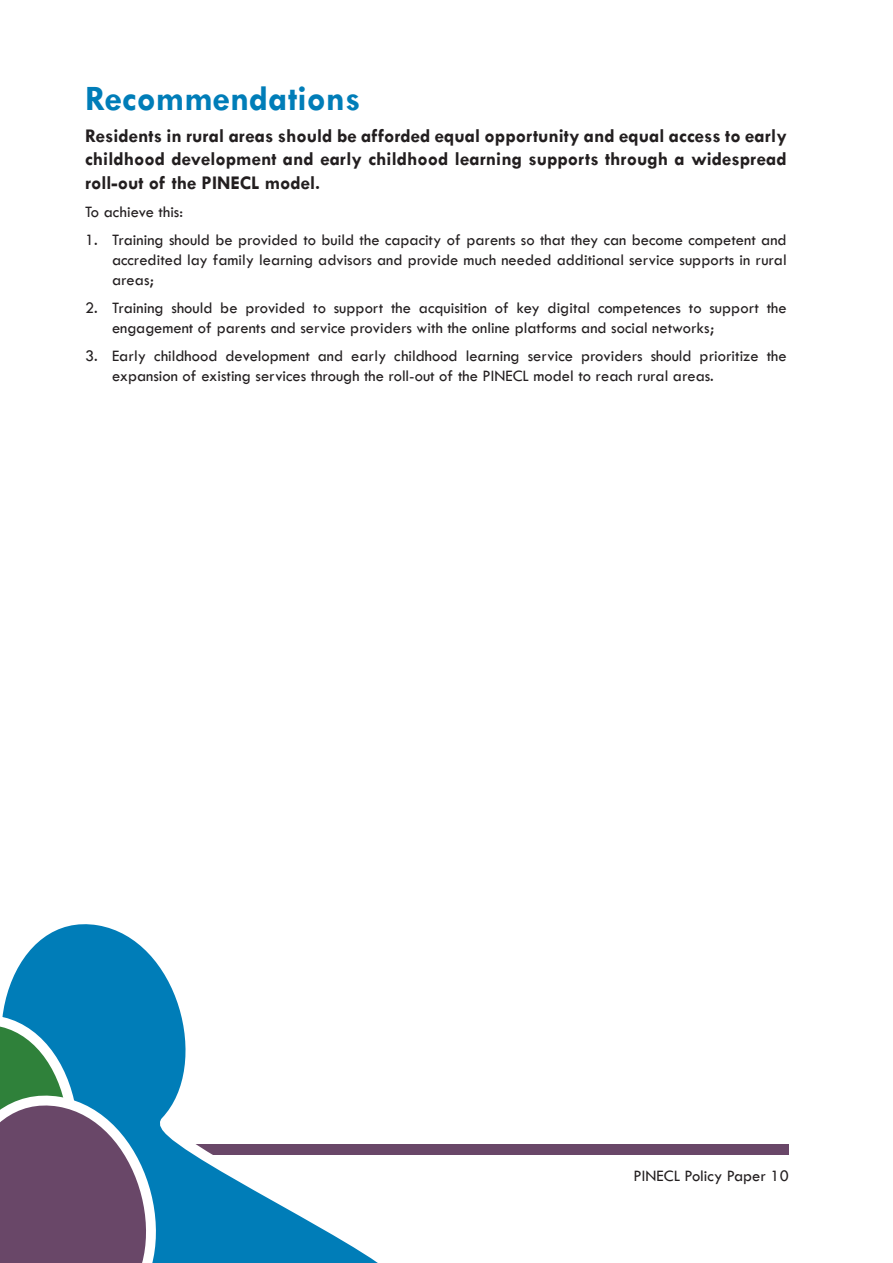
<style>
.page{position:relative;width:893px;height:1263px;background:#fff}
.page>*{position:absolute;margin:0;border:0;box-sizing:border-box;transform-origin:0 0}
.Headline{font:700 36px "Tw Cen";color:#007db8}
.t1{font:700 19.5px/23.4px "Tw Cen";color:#231f20;text-align:justify}
.t2{font:16.5px/19.8px "Tw Cen";color:#231f20}
</style>
<div class="page">
<div style="left:85px;top:1144px;width:704px;height:10px;background:#694768"></div>
<svg style="left:7px;top:924px;width:408px;height:339px"></svg>
<svg style="left:0;top:994px;width:137px;height:81px;background:#1c88aa"></svg>
<svg style="left:0;top:1075px;width:375px;height:188px"></svg>
<p class="Headline" style="left:85px;top:77px;width:277px">Recommendations</p>
<p class="t1" style="left:85px;top:123px;width:703px">Residents in rural areas should be afforded equal opportunity and equal access to early childhood development and early childhood learning supports through a widespread roll-out of the PINECL model.</p>
<p class="t2" style="left:85px;top:202px;width:100px">To achieve this:</p>
<p class="t2" style="left:112px;top:230px;width:676px;text-align:justify;text-indent:-27px">1. Training should be provided to build the capacity of parents so that they can become competent and accredited lay family learning advisors and provide much needed additional service supports in rural areas;</p>
<p class="t2" style="left:112px;top:298px;width:676px;text-indent:-27px">2. Training should be provided to support the acquisition of key digital competences to support the engagement of parents and service providers with the online platforms and social networks;</p>
<p class="t2" style="left:112px;top:346px;width:676px;text-indent:-27px">3. Early childhood development and early childhood learning service providers should prioritize the expansion of existing services through the roll-out of the PINECL model to reach rural areas.</p>
<p class="t2" style="left:634px;top:1166px;width:157px">PINECL Policy Paper 10</p>
</div>
